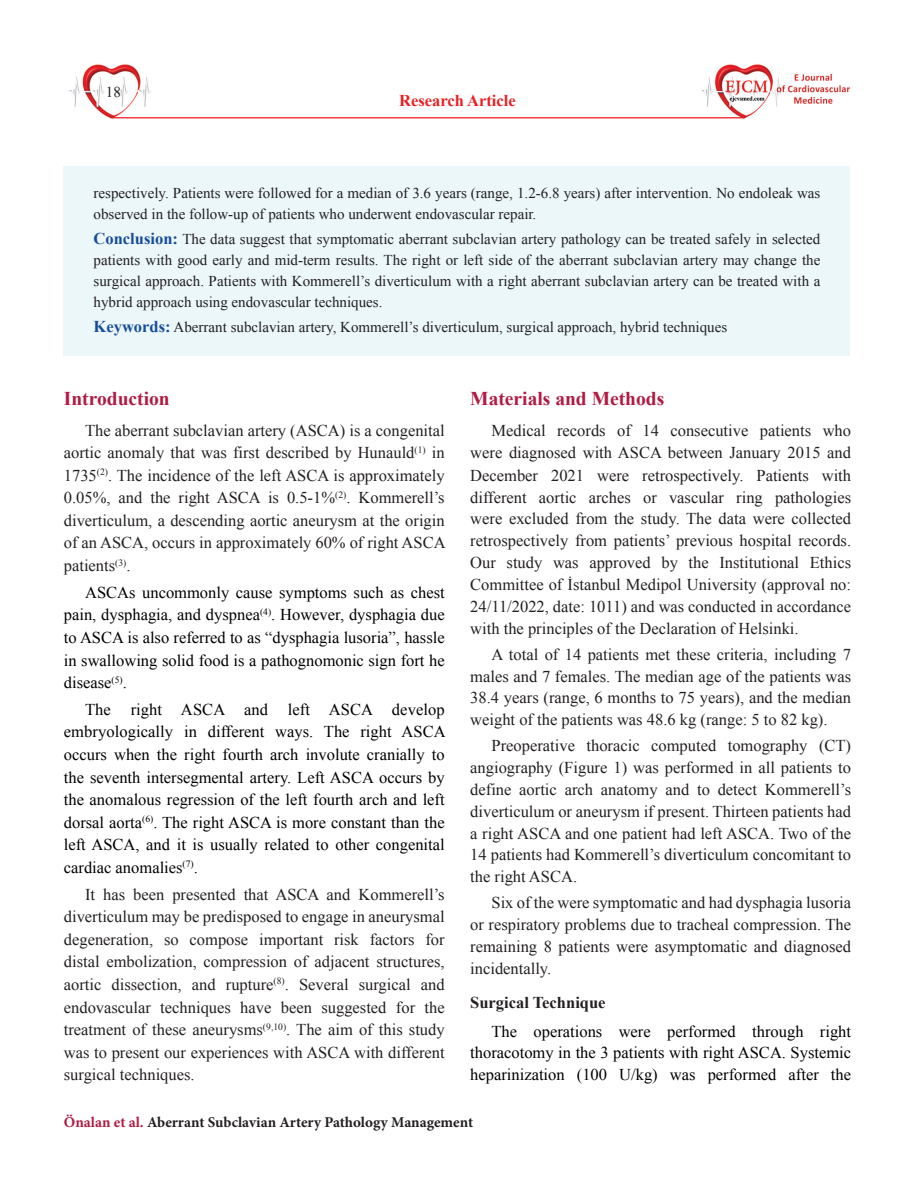
<style>
.page{position:relative;width:915px;height:1191px;background:#fff}
.page>*{position:absolute;margin:0;border:0;box-sizing:border-box;transform-origin:0 0}
.ARA_BASLIK{font:700 19.5px "Times New Roman";color:#b11b43}
.YAZI{font:16.5px/22.5px "Times New Roman";color:#231f20;text-align:justify}
.YAZI-2{font:16.5px/22.5px "Times New Roman";color:#000;text-align:justify}
.BOLD{font:700 16.5px "Times New Roman";color:#231f20}
.t1{font:700 16.5px "Times New Roman";color:#ee1d23}
.OZET{font:15px/21px "Times New Roman";color:#231f20}
.t2{font:700 15px "Minion Pro";color:#231f20}
.s1{font-weight:700;font-size:16.5px;color:#184c99}
.s2{color:#b11b43}
</style>
<div class="page">
<img style="left:694px;top:64px;width:156px;height:55px">
<img style="left:68px;top:64px;width:152px;height:55px">
<hr style="left:112px;top:117px;width:631px;height:1px;background:#ee1d23">
<div style="left:64px;top:166px;width:785px;height:189px;background:#ebf7f9"></div>
<p class="OZET" style="left:106px;top:81px;width:16px">18</p>
<p class="t1" style="left:399px;top:89px;width:118px">Research Article</p>
<p class="OZET" style="left:94px;top:182px;width:728px">respectively. Patients were followed for a median of 3.6 years (range, 1.2-6.8 years) after intervention. No endoleak was observed in the follow-up of patients who underwent endovascular repair.</p>
<p class="OZET" style="left:94px;top:228px;width:728px;text-align:justify"><span class="s1">Conclusion:</span> The data suggest that symptomatic aberrant subclavian artery pathology can be treated safely in selected patients with good early and mid-term results. The right or left side of the aberrant subclavian artery may change the surgical approach. Patients with Kommerell’s diverticulum with a right aberrant subclavian artery can be treated with a hybrid approach using endovascular techniques.</p>
<p class="OZET" style="left:94px;top:316px;width:635px"><span class="s1">Keywords:</span> Aberrant subclavian artery, Kommerell’s diverticulum, surgical approach, hybrid techniques</p>
<p class="ARA_BASLIK" style="left:64px;top:384px;width:107px">Introduction</p>
<p class="YAZI" style="left:64px;top:418px;width:383px;text-indent:21px">The aberrant subclavian artery (ASCA) is a congenital aortic anomaly that was first described by Hunauld<sup>(1)</sup> in 1735<sup>(2)</sup>. The incidence of the left ASCA is approximately 0.05%, and the right ASCA is 0.5-1%<sup>(2)</sup>. Kommerell’s diverticulum, a descending aortic aneurysm at the origin of an ASCA, occurs in approximately 60% of right ASCA patients<sup>(3)</sup>.</p>
<p class="YAZI-2" style="left:64px;top:581px;width:382px;text-indent:21px">ASCAs uncommonly cause symptoms such as chest pain, dysphagia, and dyspnea<sup>(4)</sup>. However, dysphagia due to ASCA is also referred to as “dysphagia lusoria”, hassle in swallowing solid food is a pathognomonic sign fort he disease<sup>(5)</sup>.</p>
<p class="YAZI-2" style="left:64px;top:698px;width:383px;text-indent:21px">The right ASCA and left ASCA develop embryologically in different ways. The right ASCA occurs when the right fourth arch involute cranially to the seventh intersegmental artery. Left ASCA occurs by the anomalous regression of the left fourth arch and left dorsal aorta<sup>(6)</sup>. The right ASCA is more constant than the left ASCA, and it is usually related to other congenital cardiac anomalies<sup>(7)</sup>.</p>
<p class="YAZI" style="left:64px;top:882px;width:382px;text-indent:21px">It has been presented that ASCA and Kommerell’s diverticulum may be predisposed to engage in aneurysmal degeneration, so compose important risk factors for distal embolization, compression of adjacent structures, aortic dissection, and rupture<sup>(8)</sup>. Several surgical and endovascular techniques have been suggested for the treatment of these aneurysms<sup>(9,10)</sup>. The aim of this study was to present our experiences with ASCA with different surgical techniques.</p>
<p class="ARA_BASLIK" style="left:470px;top:384px;width:195px">Materials and Methods</p>
<p class="YAZI" style="left:470px;top:419px;width:382px;line-height:22px;text-indent:21px">Medical records of 14 consecutive patients who were diagnosed with ASCA between January 2015 and December 2021 were retrospectively. Patients with different aortic arches or vascular ring pathologies were excluded from the study. The data were collected retrospectively from patients’ previous hospital records.<br>Our study was approved by the Institutional Ethics Committee of İstanbul Medipol University (approval no:<br>24/11/2022, date: 1011) and was conducted in accordance with the principles of the Declaration of Helsinki.</p>
<p class="YAZI" style="left:470px;top:643px;width:382px;line-height:21.8px;text-indent:21px">A total of 14 patients met these criteria, including 7 males and 7 females. The median age of the patients was 38.4 years (range, 6 months to 75 years), and the median weight of the patients was 48.6 kg (range: 5 to 82 kg).</p>
<p class="YAZI" style="left:470px;top:734px;width:382px;line-height:21.8px;text-indent:21px">Preoperative thoracic computed tomography (CT) angiography (Figure 1) was performed in all patients to define aortic arch anatomy and to detect Kommerell’s diverticulum or aneurysm if present. Thirteen patients had a right ASCA and one patient had left ASCA. Two of the 14 patients had Kommerell’s diverticulum concomitant to the right ASCA.</p>
<p class="YAZI" style="left:470px;top:891px;width:382px;line-height:21.8px;text-indent:21px">Six of the were symptomatic and had dysphagia lusoria or respiratory problems due to tracheal compression. The remaining 8 patients were asymptomatic and diagnosed incidentally.</p>
<p class="BOLD" style="left:470px;top:991px;width:137px">Surgical Technique</p>
<p class="YAZI-2" style="left:470px;top:1020px;width:382px;line-height:21.8px;text-indent:21px">The operations were performed through right thoracotomy in the 3 patients with right ASCA. Systemic heparinization (100 U/kg) was performed after the</p>
<p class="t2" style="left:64px;top:1111px;width:411px"><span class="s2">Önalan et al.</span> Aberrant Subclavian Artery Pathology Management</p>
</div>
